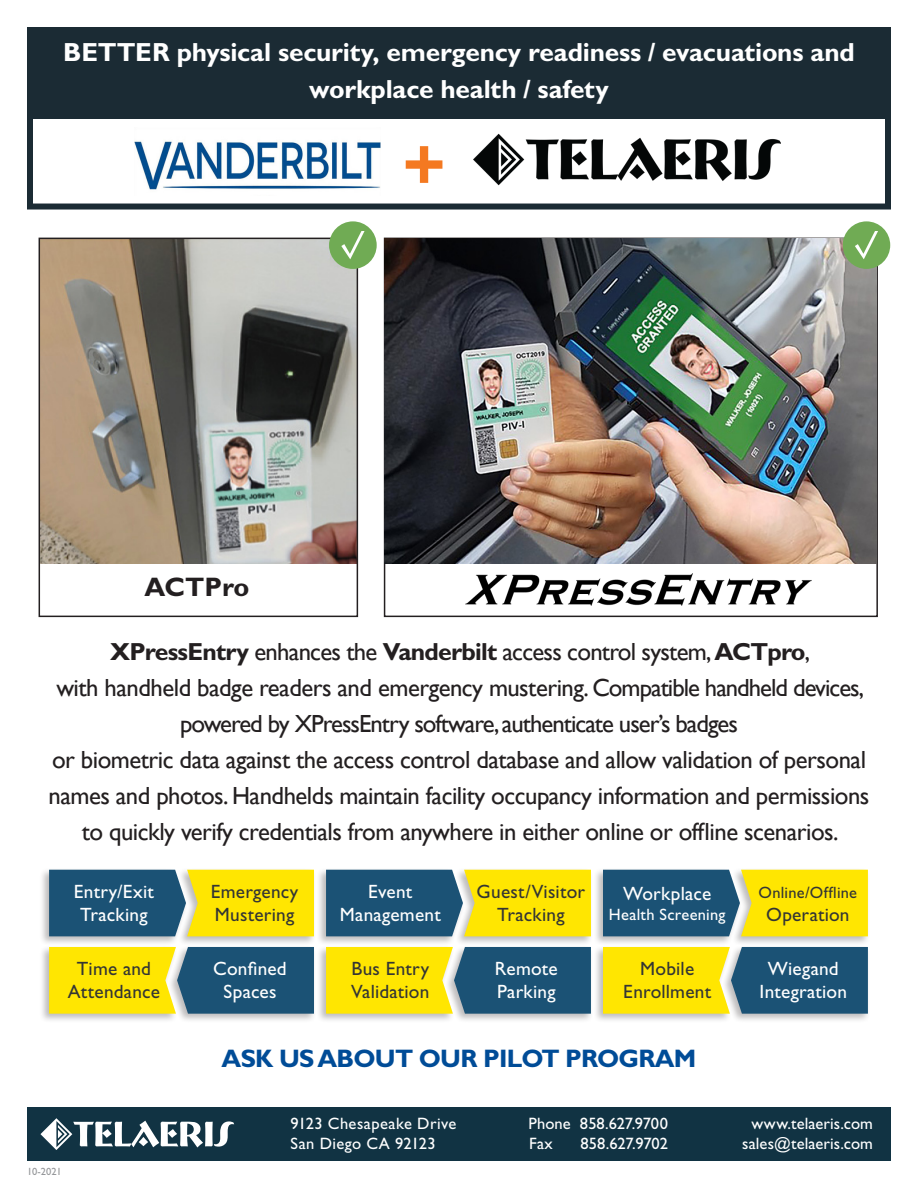
<style>
.page{position:relative;width:918px;height:1188px;background:#fff}
.page>*{position:absolute;margin:0;border:0;box-sizing:border-box;transform-origin:0 0}
.t1{font:63px "DAGGERSQUARE";color:#f47921}
.t2{font:700 26.85px "Gill Sans Std";color:#231f20}
.t3{font:700 26.25px/37.5px "Gill Sans Std";letter-spacing:-.01em;color:#fff;text-align:center}
.t4{font:700 25.35px "Gill Sans Std";letter-spacing:-.03em;color:#004c97}
.t5{font:24.75px/36px "Gill Sans";letter-spacing:-.02em;color:#231f20;text-align:center}
.t6{font:19.2px/23.1px "Gill Sans Std";letter-spacing:.01em;color:#333534;text-align:center}
.t7{font:19.2px/23.1px "Gill Sans Std";letter-spacing:.01em;color:#fff;text-align:center}
.t8{font:16.5px "Gill Sans Std";letter-spacing:.005em;color:#fff}
.t9{font:16.5px/19.8px "Gill Sans Std";letter-spacing:.025em;color:#fff}
.t10{font:16.35px "Gill Sans Std";letter-spacing:.015em;color:#fff}
.t11{font:16.35px "Gill Sans Std";letter-spacing:.015em;color:#333534}
.t12{font:10.5px "Gill Sans Std";color:#939598}
.s1{font-family:"Gill Sans Std";font-weight:700}
</style>
<div class="page">
<img style="left:42px;top:241px;width:313px;height:322px">
<div style="left:39px;top:238px;width:319px;height:379px;border:2px solid #231f20"></div>
<div style="left:27px;top:27px;width:864px;height:183px;border:6px solid #1b2b34"></div>
<div style="left:29px;top:27px;width:860px;height:91px;background:#1b2b34"></div>
<div style="left:27px;top:1107px;width:864px;height:54px;background:#113343"></div>
<svg style="left:40px;top:1118px;width:194px;height:32px"></svg>
<div style="left:178px;top:867px;width:138px;height:79px;background:#231f20;opacity:.3"></div>
<div style="left:40px;top:867px;width:148px;height:79px;background:#231f20;opacity:.3"></div>
<svg style="left:49px;top:870px;width:265px;height:66px;background:#8c9c44"></svg>
<div style="left:455px;top:867px;width:138px;height:79px;background:#231f20;opacity:.3"></div>
<div style="left:317px;top:867px;width:148px;height:79px;background:#231f20;opacity:.3"></div>
<svg style="left:326px;top:870px;width:265px;height:66px;background:#8c9c44"></svg>
<div style="left:317px;top:945px;width:138px;height:79px;background:#231f20;opacity:.3"></div>
<div style="left:445px;top:945px;width:149px;height:79px;background:#231f20;opacity:.3"></div>
<svg style="left:326px;top:947px;width:265px;height:67px;background:#8d9c45"></svg>
<div style="left:40px;top:945px;width:138px;height:79px;background:#231f20;opacity:.3"></div>
<div style="left:168px;top:945px;width:149px;height:79px;background:#231f20;opacity:.3"></div>
<svg style="left:49px;top:947px;width:265px;height:67px;background:#8d9c45"></svg>
<div style="left:732px;top:867px;width:138px;height:79px;background:#231f20;opacity:.3"></div>
<div style="left:594px;top:867px;width:148px;height:79px;background:#231f20;opacity:.3"></div>
<svg style="left:603px;top:870px;width:265px;height:66px;background:#8c9c44"></svg>
<div style="left:594px;top:945px;width:138px;height:79px;background:#231f20;opacity:.3"></div>
<div style="left:721px;top:945px;width:150px;height:79px;background:#231f20;opacity:.3"></div>
<svg style="left:603px;top:947px;width:265px;height:67px;background:#8d9c45"></svg>
<div style="left:329px;top:221px;width:48px;height:48px;background:#70ab54;border-radius:50%"></div>
<svg style="left:341px;top:231px;width:24px;height:28px"></svg>
<img style="left:385px;top:238px;width:492px;height:325px">
<div style="left:843px;top:221px;width:47px;height:48px;background:#70ab54;border-radius:50%"></div>
<svg style="left:855px;top:231px;width:23px;height:28px"></svg>
<img style="left:466px;top:574px;width:345px;height:31px">
<img style="left:474px;top:133px;width:306px;height:53px">
<img style="left:134px;top:140px;width:247px;height:50px">
<p class="t3" style="left:63px;top:33px;width:793px">BETTER physical security, emergency readiness / evacuations and workplace health / safety</p>
<p class="t1" style="left:406px;top:124px;width:44px">+</p>
<p class="t2" style="left:145px;top:571px;width:106px">ACTPro</p>
<p class="t5" style="left:110px;top:634px;width:702px"><span class="s1">XPressEntry</span> enhances the <span class="s1">Vanderbilt</span> access control system, <span class="s1">ACTpro</span>,</p>
<p class="t5" style="left:56px;top:670px;width:809px">with handheld badge readers and emergency mustering. Compatible handheld devices,</p>
<p class="t5" style="left:49px;top:705px;width:822px">powered by XPressEntry software, authenticate user’s badges<br>or biometric data against the access control database and allow validation of personal names and photos. Handhelds maintain facility occupancy information and permissions to quickly verify credentials from anywhere in either online or offline scenarios.</p>
<p class="t7" style="left:74px;top:880px;width:81px">Entry/Exit<br>Tracking</p>
<p class="t6" style="left:68px;top:957px;width:94px">Time and<br>Attendance</p>
<p class="t12" style="left:27px;top:1165px;width:36px">10-2021</p>
<p class="t6" style="left:211px;top:880px;width:89px;text-align:left">Emergency<br>Mustering</p>
<p class="t7" style="left:213px;top:957px;width:75px">Confined<br>Spaces</p>
<p class="t7" style="left:340px;top:880px;width:103px">Event<br>Management</p>
<p class="t6" style="left:351px;top:957px;width:80px;text-align:left">Bus Entry<br>Validation</p>
<p class="t6" style="left:477px;top:880px;width:110px">Guest/Visitor<br>Tracking</p>
<p class="t7" style="left:495px;top:957px;width:64px;text-align:left">Remote<br>Parking</p>
<p class="t7" style="left:623px;top:882px;width:90px">Workplace</p>
<p class="t10" style="left:609px;top:905px;width:118px">Health Screening</p>
<p class="t6" style="left:640px;top:957px;width:56px">Mobile</p>
<p class="t6" style="left:623px;top:980px;width:89px">Enrollment</p>
<p class="t4" style="left:222px;top:1044px;width:476px">ASK US ABOUT OUR PILOT PROGRAM</p>
<p class="t11" style="left:759px;top:883px;width:100px">Online/Offline</p>
<p class="t6" style="left:766px;top:903px;width:85px">Operation</p>
<p class="t7" style="left:768px;top:957px;width:72px">Wiegand</p>
<p class="t7" style="left:760px;top:980px;width:89px">Integration</p>
<p class="t9" style="left:291px;top:1114px;width:167px">9123 Chesapeake Drive<br>San Diego CA 92123</p>
<p class="t8" style="left:528px;top:1114px;width:141px">Phone 858.627.9700</p>
<p class="t8" style="left:529px;top:1134px;width:25px">Fax</p>
<p class="t8" style="left:580px;top:1134px;width:89px">858.627.9702</p>
<p class="t8" style="left:751px;top:1114px;width:123px">www.telaeris.com</p>
<p class="t8" style="left:742px;top:1134px;width:132px">sales@telaeris.com</p>
</div>
